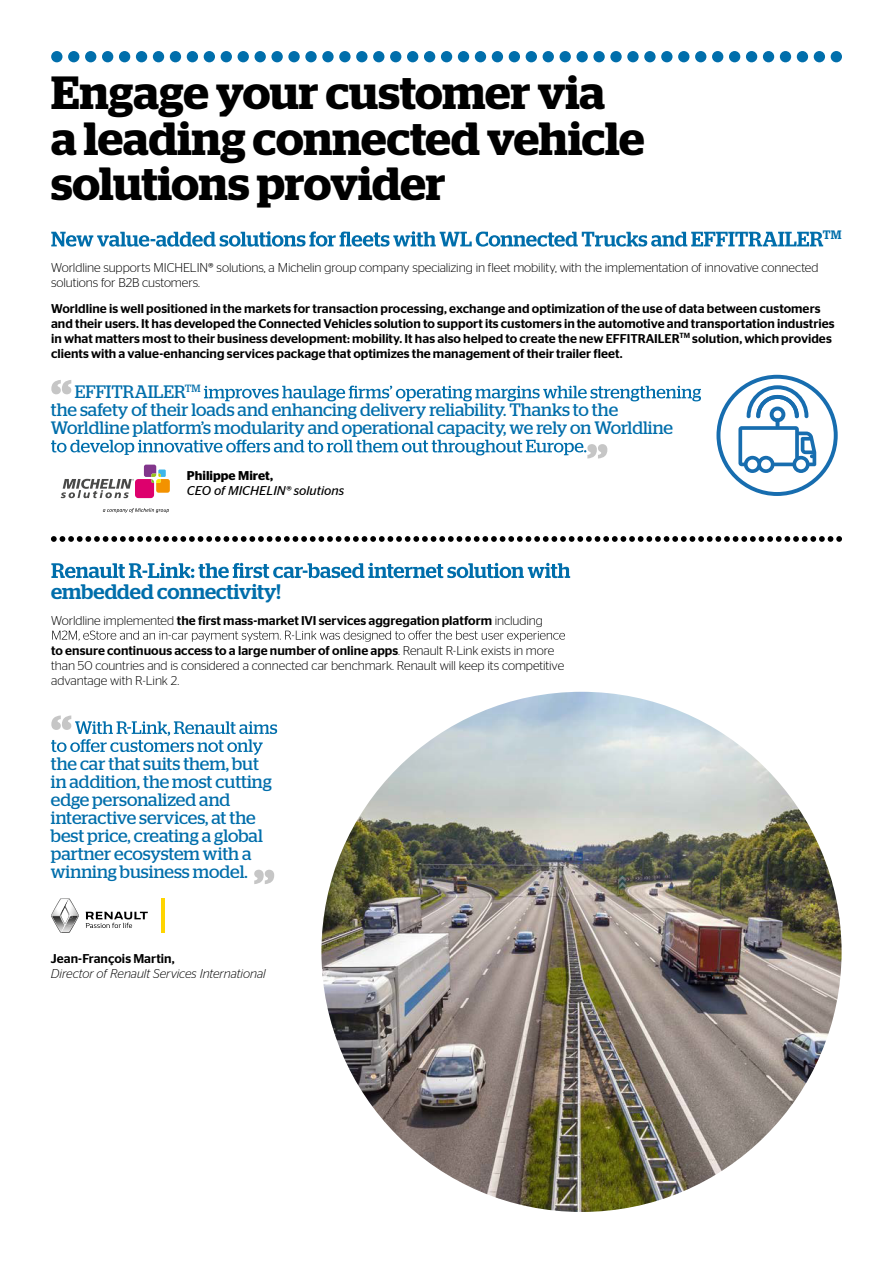
<style>
.page{position:relative;width:893px;height:1263px;background:#fff}
.page>*{position:absolute;margin:0;border:0;box-sizing:border-box;transform-origin:0 0}
.t1{font:600 54px "Stag";color:#c6c6c6}
.t2{font:600 46.5px/45px "Stag";letter-spacing:-.005em;color:#000}
.t3{font:500 21px "Stag";color:#006eab}
.t4{font:18px/18px "Stag";color:#006eab}
.t5{font:500 12.75px/15px "Stag Sans";color:#000}
.t6{font:300 12.75px/15px "Stag Sans";letter-spacing:-.005em;color:#000}
.t7{font:italic 300 12.75px "Stag Sans";letter-spacing:-.005em;color:#000}
.t8{font:italic 12.75px "Stag Sans";color:#000}
.t9{font:600 12.75px "Stag Sans";color:#000}
.t10{font:500 12.3px "Stag";color:#006eab}
.s1{font-weight:300}
.s2{font-weight:500}
</style>
<div class="page">
<div style="left:51px;top:51px;width:12px;height:11px;background:#006eab;border-radius:50%"></div>
<div style="left:68px;top:51px;width:11px;height:11px;background:#006eab;border-radius:50%"></div>
<div style="left:85px;top:51px;width:11px;height:11px;background:#006eab;border-radius:50%"></div>
<div style="left:102px;top:51px;width:11px;height:11px;background:#006eab;border-radius:50%"></div>
<div style="left:119px;top:51px;width:11px;height:11px;background:#006eab;border-radius:50%"></div>
<div style="left:136px;top:51px;width:11px;height:11px;background:#006eab;border-radius:50%"></div>
<div style="left:153px;top:51px;width:11px;height:11px;background:#006eab;border-radius:50%"></div>
<div style="left:170px;top:51px;width:11px;height:11px;background:#006eab;border-radius:50%"></div>
<div style="left:187px;top:51px;width:11px;height:11px;background:#006eab;border-radius:50%"></div>
<div style="left:204px;top:51px;width:11px;height:11px;background:#006eab;border-radius:50%"></div>
<div style="left:221px;top:51px;width:11px;height:11px;background:#006eab;border-radius:50%"></div>
<div style="left:238px;top:51px;width:11px;height:11px;background:#006eab;border-radius:50%"></div>
<div style="left:254px;top:51px;width:12px;height:11px;background:#006eab;border-radius:50%"></div>
<div style="left:271px;top:51px;width:12px;height:11px;background:#006eab;border-radius:50%"></div>
<div style="left:288px;top:51px;width:12px;height:11px;background:#006eab;border-radius:50%"></div>
<div style="left:305px;top:51px;width:12px;height:11px;background:#006eab;border-radius:50%"></div>
<div style="left:322px;top:51px;width:12px;height:11px;background:#006eab;border-radius:50%"></div>
<div style="left:339px;top:51px;width:12px;height:11px;background:#006eab;border-radius:50%"></div>
<div style="left:356px;top:51px;width:11px;height:11px;background:#006eab;border-radius:50%"></div>
<div style="left:373px;top:51px;width:11px;height:11px;background:#006eab;border-radius:50%"></div>
<div style="left:390px;top:51px;width:11px;height:11px;background:#006eab;border-radius:50%"></div>
<div style="left:407px;top:51px;width:11px;height:11px;background:#006eab;border-radius:50%"></div>
<div style="left:424px;top:51px;width:11px;height:11px;background:#006eab;border-radius:50%"></div>
<div style="left:441px;top:51px;width:11px;height:11px;background:#006eab;border-radius:50%"></div>
<div style="left:458px;top:51px;width:11px;height:11px;background:#006eab;border-radius:50%"></div>
<div style="left:475px;top:51px;width:11px;height:11px;background:#006eab;border-radius:50%"></div>
<div style="left:492px;top:51px;width:11px;height:11px;background:#006eab;border-radius:50%"></div>
<div style="left:509px;top:51px;width:11px;height:11px;background:#006eab;border-radius:50%"></div>
<div style="left:526px;top:51px;width:11px;height:11px;background:#006eab;border-radius:50%"></div>
<div style="left:543px;top:51px;width:11px;height:11px;background:#006eab;border-radius:50%"></div>
<div style="left:559px;top:51px;width:12px;height:11px;background:#006eab;border-radius:50%"></div>
<div style="left:576px;top:51px;width:12px;height:11px;background:#006eab;border-radius:50%"></div>
<div style="left:593px;top:51px;width:12px;height:11px;background:#006eab;border-radius:50%"></div>
<div style="left:610px;top:51px;width:12px;height:11px;background:#006eab;border-radius:50%"></div>
<div style="left:627px;top:51px;width:12px;height:11px;background:#006eab;border-radius:50%"></div>
<div style="left:644px;top:51px;width:12px;height:11px;background:#006eab;border-radius:50%"></div>
<div style="left:661px;top:51px;width:11px;height:11px;background:#006eab;border-radius:50%"></div>
<div style="left:678px;top:51px;width:11px;height:11px;background:#006eab;border-radius:50%"></div>
<div style="left:695px;top:51px;width:11px;height:11px;background:#006eab;border-radius:50%"></div>
<div style="left:712px;top:51px;width:11px;height:11px;background:#006eab;border-radius:50%"></div>
<div style="left:729px;top:51px;width:11px;height:11px;background:#006eab;border-radius:50%"></div>
<div style="left:746px;top:51px;width:11px;height:11px;background:#006eab;border-radius:50%"></div>
<div style="left:763px;top:51px;width:11px;height:11px;background:#006eab;border-radius:50%"></div>
<div style="left:780px;top:51px;width:11px;height:11px;background:#006eab;border-radius:50%"></div>
<div style="left:797px;top:51px;width:11px;height:11px;background:#006eab;border-radius:50%"></div>
<div style="left:814px;top:51px;width:11px;height:11px;background:#006eab;border-radius:50%"></div>
<div style="left:831px;top:51px;width:11px;height:11px;background:#006eab;border-radius:50%"></div>
<svg style="left:51px;top:231px;width:772px;height:16px"></svg>
<svg style="left:51px;top:563px;width:519px;height:15px"></svg>
<svg style="left:52px;top:631px;width:513px;height:11px"></svg>
<svg style="left:204px;top:386px;width:497px;height:15px"></svg>
<svg style="left:51px;top:440px;width:535px;height:15px"></svg>
<svg style="left:716px;top:375px;width:122px;height:121px"></svg>
<img style="left:321px;top:692px;width:521px;height:520px;border-radius:260px">
<svg style="left:51px;top:721px;width:226px;height:34px"></svg>
<svg style="left:51px;top:536px;width:791px;height:6px"></svg>
<hr style="left:161px;top:898px;width:4px;height:35px;background:#ffd500">
<svg style="left:51px;top:898px;width:28px;height:35px"></svg>
<svg style="left:86px;top:912px;width:62px;height:16px"></svg>
<svg style="left:103px;top:508px;width:66px;height:5px"></svg>
<svg style="left:61px;top:465px;width:109px;height:33px"></svg>
<h2 class="t2" style="left:51px;top:70px;width:595px">Engage your customer via<br>a leading connected vehicle solutions provider</h2>
<p class="t10" style="left:823px;top:228px;width:20px">TM</p>
<p class="t6" style="left:51px;top:260px;width:769px">Worldline supports MICHELIN® solutions, a Michelin group company specializing in fleet mobility, with the implementation of innovative connected solutions for B2B customers.</p>
<p class="t5" style="left:51px;top:301px;width:785px">Worldline is well positioned in the markets for transaction processing, exchange and optimization of the use of data between customers and their users. It has developed the Connected Vehicles solution to support its customers in the automotive and transportation industries in what matters most to their business development: mobility. It has also helped to create the new EFFITRAILER<sup>TM</sup> solution, which provides clients with a value-enhancing services package that optimizes the management of their trailer fleet.</p>
<h1 class="t1" style="left:51px;top:367px;width:23px">“</h1>
<h3 class="t4" style="left:51px;top:383px;width:624px;text-indent:24px">EFFITRAILER<sup>TM<br></sup>the safety of their loads and enhancing delivery reliability. Thanks to the<br>Worldline platform’s modularity and operational capacity, we rely on Worldline</h3>
<p class="t9" style="left:187px;top:468px;width:88px">Philippe Miret,</p>
<h1 class="t1" style="left:587px;top:432px;width:23px">”</h1>
<p class="t8" style="left:187px;top:483px;width:159px">CEO of MICHELIN® solutions</p>
<h3 class="t3" style="left:51px;top:579px;width:231px">embedded connectivity!</h3>
<p class="t5" style="left:51px;top:613px;width:493px"><span class="s1">Worldline implemented</span> the first mass-market IVI services aggregation platform <span class="s1">including</span></p>
<p class="t6" style="left:51px;top:642px;width:514px"><span class="s2">to ensure continuous access to a large number of online apps</span>. Renault R-Link exists in more than 50 countries and is considered a connected car benchmark. Renault will keep its competitive advantage with R-Link 2.</p>
<h1 class="t1" style="left:51px;top:703px;width:23px">“</h1>
<h3 class="t4" style="left:51px;top:754px;width:222px">the car that suits them, but in addition, the most cutting edge personalized and interactive services, at the best price, creating a global partner ecosystem with a winning business model.</h3>
<h1 class="t1" style="left:254px;top:857px;width:23px">”</h1>
<p class="t5" style="left:51px;top:951px;width:125px">Jean-François Martin,</p>
<p class="t7" style="left:51px;top:967px;width:216px">Director of Renault Services International</p>
</div>
